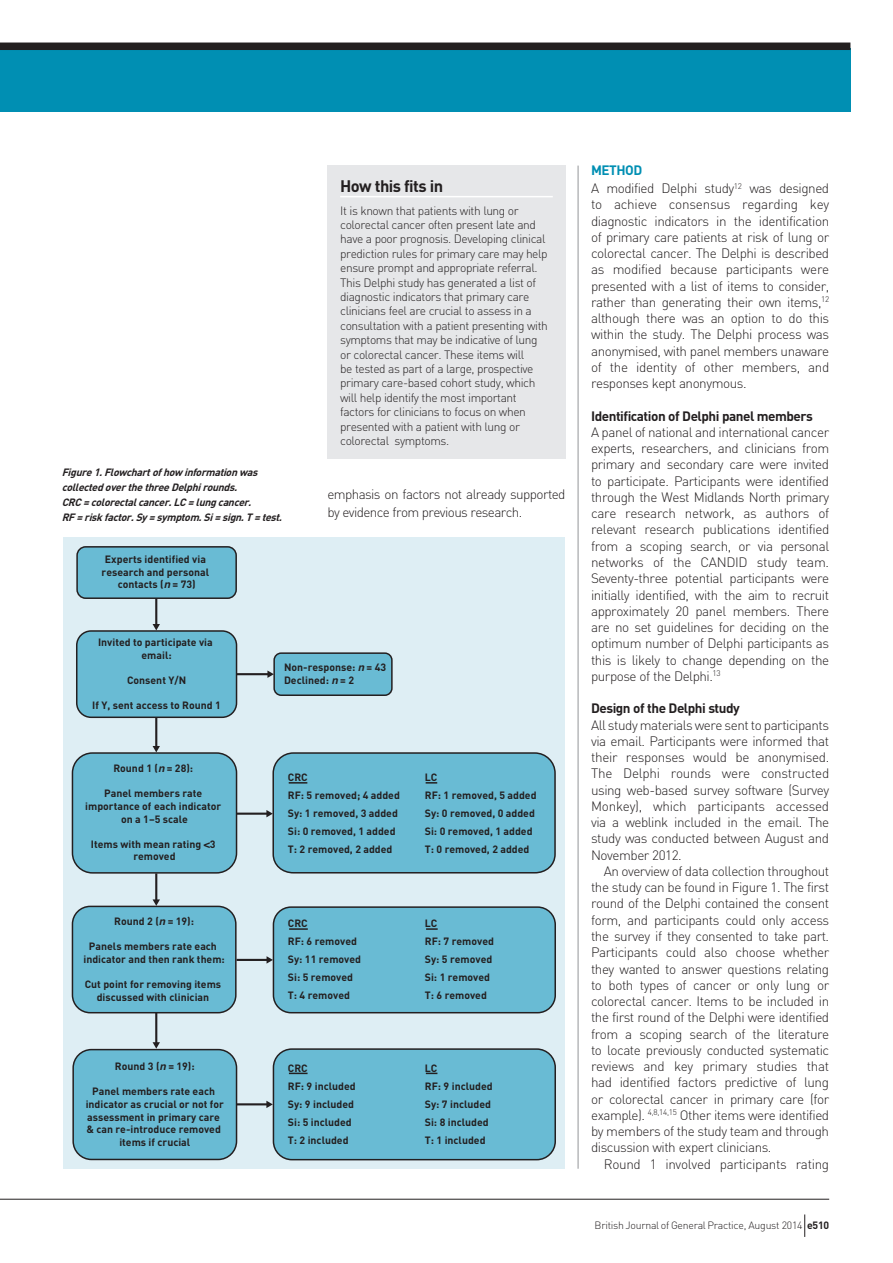
<style>
.page{position:relative;width:893px;height:1263px;background:#fff}
.page>*{position:absolute;margin:0;border:0;box-sizing:border-box;transform-origin:0 0}
.t1{font:700 16.5px "DIN";letter-spacing:-.035em;color:#231f20}
.t2{font:300 13.5px/16.2px "DIN";letter-spacing:-.035em;color:#231f20;text-align:justify}
.t3{font:700 13.5px "DIN";letter-spacing:-.035em;color:#231f20}
.t4{font:300 12px/14.4px "DIN";letter-spacing:-.035em;color:#231f20}
.t5{font:700 10.5px/18px "DIN";color:#231f20;text-align:center}
.t6{font:italic 700 10.5px/15px "DIN";color:#231f20}
.t7{font:300 10.5px "DIN";letter-spacing:-.025em;color:#231f20}
.s1{font-family:"Helvetica";font-style:italic}
.s2{font-family:"Helvetica"}
.s3{font-weight:700;color:#008fb3}
.s4{font-weight:700}
</style>
<div class="page">
<hr style="left:578px;top:166px;width:1px;height:1003px;background:#939598">
<hr style="left:0;top:1199px;width:829px;height:1px;background:#231f20">
<svg style="left:804px;top:1214px;width:1px;height:23px"></svg>
<div style="left:0;top:48px;width:850px;height:63px;background:#008fb3"></div>
<div style="left:0;top:43px;width:850px;height:7px;background:#231f20"></div>
<div style="left:327px;top:165px;width:239px;height:293px;background:#e6e7e9"></div>
<hr style="left:340px;top:196px;width:213px;height:1px;background:#fff">
<div style="left:63px;top:538px;width:502px;height:630px;background:#deeef4"></div>
<div style="left:77px;top:547px;width:159px;height:51px;background:#69bbd4;border-radius:9px"></div>
<div style="left:76px;top:546px;width:161px;height:53px;border:2px solid #231f20;border-radius:9px"></div>
<div style="left:77px;top:631px;width:160px;height:86px;background:#69bbd4;border-radius:14px"></div>
<div style="left:76px;top:630px;width:161px;height:88px;border:2px solid #231f20;border-radius:14px"></div>
<div style="left:72px;top:753px;width:165px;height:120px;background:#69bbd4;border-radius:20px"></div>
<div style="left:72px;top:752px;width:165px;height:122px;border:2px solid #231f20;border-radius:20px"></div>
<div style="left:72px;top:906px;width:164px;height:107px;background:#69bbd4;border-radius:18px"></div>
<div style="left:72px;top:906px;width:165px;height:107px;border:2px solid #231f20;border-radius:18px"></div>
<div style="left:73px;top:1049px;width:164px;height:110px;background:#69bbd4;border-radius:18px"></div>
<div style="left:72px;top:1049px;width:165px;height:111px;border:2px solid #231f20;border-radius:18px"></div>
<div style="left:274px;top:653px;width:118px;height:42px;background:#69bbd4;border-radius:7px"></div>
<div style="left:273px;top:652px;width:120px;height:44px;border:2px solid #231f20;border-radius:7px"></div>
<div style="left:273px;top:753px;width:282px;height:120px;background:#69bbd4;border-radius:20px"></div>
<div style="left:272px;top:752px;width:284px;height:121px;border:2px solid #231f20;border-radius:20px"></div>
<div style="left:273px;top:907px;width:282px;height:106px;background:#69bbd4;border-radius:18px"></div>
<div style="left:273px;top:906px;width:283px;height:107px;border:2px solid #231f20;border-radius:18px"></div>
<div style="left:273px;top:1049px;width:282px;height:111px;background:#69bbd4;border-radius:18px"></div>
<div style="left:273px;top:1048px;width:283px;height:112px;border:2px solid #231f20;border-radius:18px"></div>
<hr style="left:155px;top:598px;width:2px;height:27px;background:#231f20">
<svg style="left:153px;top:624px;width:7px;height:6px"></svg>
<hr style="left:237px;top:673px;width:32px;height:2px;background:#231f20">
<svg style="left:267px;top:670px;width:7px;height:8px"></svg>
<hr style="left:237px;top:812px;width:30px;height:3px;background:#231f20">
<svg style="left:266px;top:810px;width:7px;height:7px"></svg>
<hr style="left:237px;top:959px;width:31px;height:2px;background:#231f20">
<svg style="left:267px;top:956px;width:6px;height:8px"></svg>
<hr style="left:237px;top:1103px;width:30px;height:2px;background:#231f20">
<svg style="left:266px;top:1101px;width:7px;height:7px"></svg>
<hr style="left:155px;top:717px;width:2px;height:30px;background:#231f20">
<svg style="left:153px;top:746px;width:7px;height:6px"></svg>
<hr style="left:155px;top:873px;width:2px;height:27px;background:#231f20">
<svg style="left:153px;top:899px;width:7px;height:7px"></svg>
<hr style="left:155px;top:1013px;width:2px;height:30px;background:#231f20">
<svg style="left:153px;top:1042px;width:7px;height:7px"></svg>
<svg style="left:289px;top:782px;width:18px;height:1px"></svg>
<svg style="left:289px;top:928px;width:19px;height:2px"></svg>
<svg style="left:426px;top:928px;width:12px;height:2px"></svg>
<svg style="left:289px;top:1073px;width:19px;height:1px"></svg>
<p class="t6" style="left:62px;top:464px;width:225px">Figure1.Flowchartofhow informationwas collectedoverthethreeDelphirounds.<br>CRC=colorectalcancer.LC=lungcancer.<br>RF=riskfactor.Sy =symptom.Si=sign.T=test.</p>
<p class="t5" style="left:102px;top:553px;width:109px;line-height:12.6px">Experts identified via research and personal contacts (<span class="s1">n</span> = 73)</p>
<p class="t1" style="left:340px;top:175px;width:105px">How this fits in</p>
<p class="t4" style="left:340px;top:203px;width:209px">It is known that patients with lung or colorectal cancer often present late and have a poor prognosis. Developing clinical prediction rules for primary care may help ensure prompt and appropriate referral.<br>This Delphi study has generated a list of diagnostic indicators that primary care clinicians feel are crucial to assess in a consultation with a patient presenting with symptoms that may be indicative of lung or colorectal cancer. These items will<br>be tested as part of a large, prospective primary care-based cohort study, which will help identify the most important factors for clinicians to focus on when presented with a patient with lung or colorectal symptoms.</p>
<p class="t2" style="left:327px;top:484px;width:240px;line-height:18.8px">emphasis on factors not already supported by evidence from previous research.</p>
<p class="t5" style="left:98px;top:635px;width:116px;line-height:12.6px">Invited to participate via email:</p>
<p class="t5" style="left:127px;top:671px;width:61px">Consent Y/N</p>
<p class="t5" style="left:92px;top:696px;width:130px">If Y, sent access to Round 1</p>
<p class="t5" style="left:113px;top:759px;width:81px">Round 1 (<span class="s1">n</span> = 28):</p>
<p class="t5" style="left:85px;top:787px;width:138px;line-height:12.6px">Panel members rate importance of each indicator on a 1–5 scale</p>
<p class="t5" style="left:91px;top:837px;width:126px;line-height:12.6px">Items with mean rating <span class="s2">&lt;</span>3 removed</p>
<p class="t5" style="left:114px;top:912px;width:81px">Round 2 (<span class="s1">n</span> = 19):</p>
<p class="t5" style="left:83px;top:940px;width:143px;line-height:12.6px">Panels members rate each indicator and then rank them:</p>
<p class="t5" style="left:85px;top:978px;width:138px;line-height:12.6px">Cut point for removing items discussed with clinician</p>
<p class="t5" style="left:115px;top:1057px;width:81px">Round 3 (<span class="s1">n</span> = 19):</p>
<p class="t5" style="left:86px;top:1085px;width:140px;line-height:12.6px">Panel members rate each indicator as crucial or not for assessment in primary care &amp; can re-introduce removed items if crucial</p>
<p class="t5" style="left:284px;top:661px;width:104px;line-height:12.6px;text-align:left">Non-response: <span class="s1">n</span> = 43<br>Declined: <span class="s1">n</span> = 2</p>
<p class="t5" style="left:288px;top:768px;width:113px;text-align:left">CRC<br>RF: 5 removed; 4 added<br>Sy: 1 removed, 3 added<br>Si: 0 removed, 1 added<br>T: 2 removed, 2 added</p>
<p class="t5" style="left:425px;top:768px;width:113px;text-align:left">LC<br>RF: 1 removed, 5 added<br>Sy: 0 removed, 0 added<br>Si: 0 removed, 1 added<br>T: 0 removed, 2 added</p>
<p class="t5" style="left:288px;top:914px;width:75px;text-align:left">CRC<br>RF: 6 removed<br>Sy: 11 removed<br>Si: 5 removed<br>T: 4 removed</p>
<p class="t5" style="left:425px;top:914px;width:71px;text-align:left">LC<br>RF: 7 removed<br>Sy: 5 removed<br>Si: 1 removed<br>T: 6 removed</p>
<p class="t5" style="left:288px;top:1058px;width:69px;text-align:left">CRC<br>RF: 9 included<br>Sy: 9 included<br>Si: 5 included<br>T: 2 included</p>
<p class="t5" style="left:425px;top:1058px;width:69px;text-align:left">LC<br>RF: 9 included<br>Sy: 7 included<br>Si: 8 included<br>T: 1 included</p>
<p class="t2" style="left:591px;top:162px;width:240px;line-height:17.5px"><span class="s3">METHOD<br></span>A modified Delphi study<sup>12</sup> was designed</p>
<p class="t2" style="left:591px;top:196px;width:240px">to achieve consensus regarding key diagnostic indicators in the identification of primary care patients at risk of lung or colorectal cancer. The Delphi is described as modified because participants were presented with a list of items to consider, rather than generating their own items,<sup>12 </sup>although there was an option to do this within the study. The Delphi process was anonymised, with panel members unaware of the identity of other members, and responses kept anonymous.</p>
<p class="t3" style="left:591px;top:407px;width:223px">Identification of Delphi panel members</p>
<p class="t2" style="left:591px;top:424px;width:240px">A panel of national and international cancer experts, researchers, and clinicians from primary and secondary care were invited to participate. Participants were identified through the West Midlands North primary care research network, as authors of relevant research publications identified from a scoping search, or via personal networks of the CANDID study team.<br>Seventy-three potential participants were initially identified, with the aim to recruit approximately 20 panel members. There are no set guidelines for deciding on the optimum number of Delphi participants as this is likely to change depending on the purpose of the Delphi.<sup>13</sup></p>
<p class="t3" style="left:591px;top:700px;width:150px">Design of the Delphi study</p>
<p class="t2" style="left:591px;top:716px;width:240px">All study materials were sent to participants via email. Participants were informed that their responses would be anonymised.<br>The Delphi rounds were constructed using web-based survey software (Survey Monkey), which participants accessed via a weblink included in the email. The study was conducted between August and November 2012.</p>
<p class="t2" style="left:591px;top:863px;width:240px;text-indent:13px">An overview of data collection throughout the study can be found in Figure 1. The first round of the Delphi contained the consent form, and participants could only access the survey if they consented to take part.<br>Participants could also choose whether they wanted to answer questions relating to both types of cancer or only lung or colorectal cancer. Items to be included in the first round of the Delphi were identified from a scoping search of the literature to locate previously conducted systematic reviews and key primary studies that had identified factors predictive of lung or colorectal cancer in primary care (for example). <sup>4,8,14,15</sup> Other items were identified by members of the study team and through discussion with expert clinicians.</p>
<p class="t2" style="left:604px;top:1155px;width:227px">Round 1 involved participants rating</p>
<p class="t7" style="left:595px;top:1219px;width:236px">British Journal of General Practice, August 2014 <span class="s4">e510</span></p>
</div>
